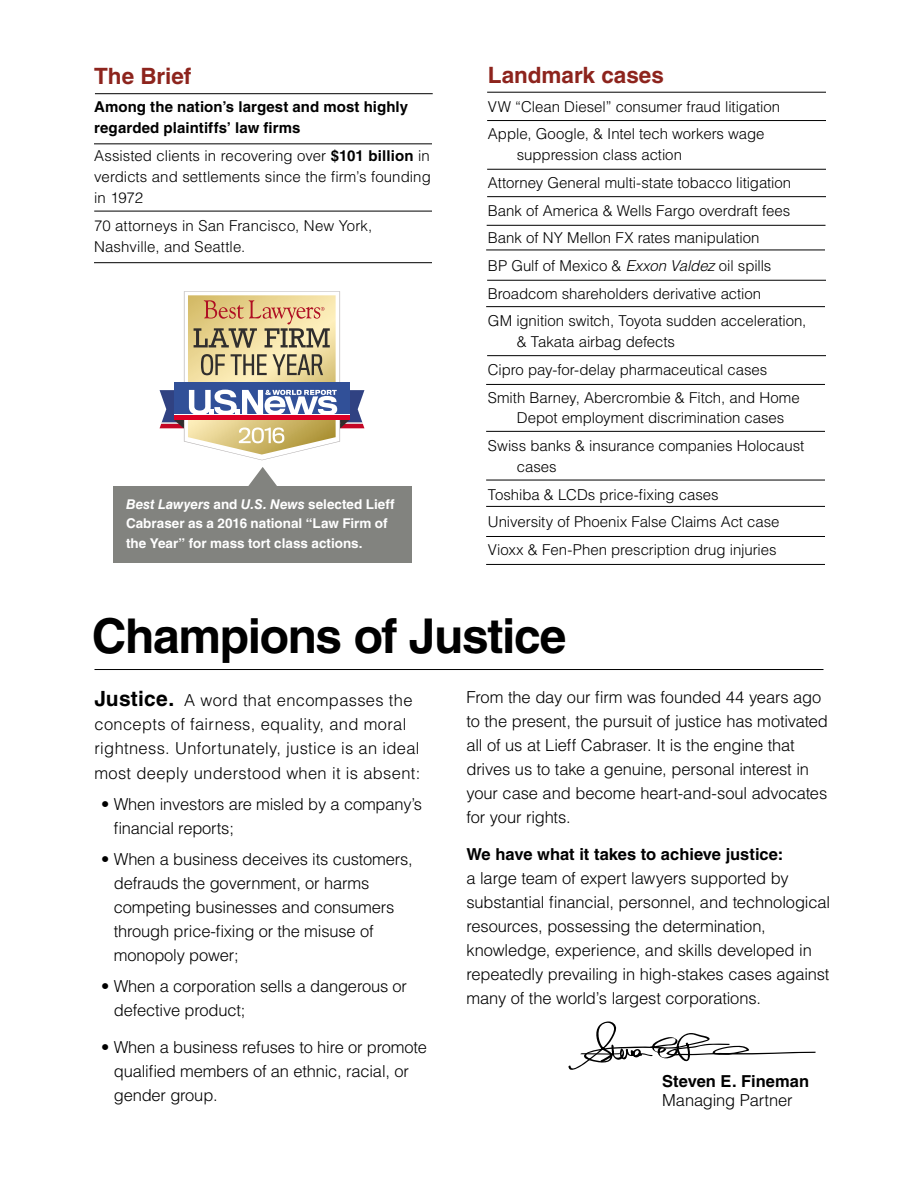
<style>
.page{position:relative;width:918px;height:1188px;background:#fff}
.page>*{position:absolute;margin:0;border:0;box-sizing:border-box;transform-origin:0 0}
.t1{font:700 48px "Helvetica LT Std";letter-spacing:-.03em;color:#000}
.t2{font:700 22.5px "Helvetica LT Std";color:#8d241d}
.t3{font:300 16.5px/24px "Helvetica LT Std";letter-spacing:-.01em;color:#000}
.t4{font:300 16.5px/24px "Helvetica LT Std";letter-spacing:.02em;color:#000}
.t5{font:700 16.5px "Helvetica LT Std";color:#000}
.t6{font:300 15px/27.8px "Helvetica LT Std";letter-spacing:-.005em;color:#000}
.t7{font:700 15px/21px "Helvetica LT Std";letter-spacing:.005em;color:#000}
.t8{font:700 13.5px/19.2px "Helvetica LT Std";color:#fff}
.s1{font-weight:700}
.s2{font-style:italic}
.s3{font-weight:700;font-size:21px}
</style>
<div class="page">
<hr style="left:94px;top:669px;width:730px;height:1px;background:#000">
<svg style="left:568px;top:1021px;width:248px;height:49px"></svg>
<hr style="left:95px;top:93px;width:338px;height:1px;background:#000">
<hr style="left:94px;top:143px;width:338px;height:1px;background:#000">
<hr style="left:94px;top:211px;width:338px;height:1px;background:#000">
<hr style="left:94px;top:262px;width:338px;height:1px;background:#000">
<hr style="left:487px;top:92px;width:339px;height:1px;background:#000">
<hr style="left:487px;top:120px;width:339px;height:1px;background:#000">
<hr style="left:487px;top:169px;width:339px;height:1px;background:#000">
<hr style="left:487px;top:196px;width:339px;height:1px;background:#000">
<hr style="left:487px;top:280px;width:339px;height:1px;background:#000">
<hr style="left:486px;top:306px;width:339px;height:1px;background:#000">
<hr style="left:487px;top:355px;width:339px;height:1px;background:#000">
<hr style="left:486px;top:384px;width:339px;height:1px;background:#000">
<hr style="left:486px;top:431px;width:339px;height:1px;background:#000">
<hr style="left:486px;top:480px;width:339px;height:1px;background:#000">
<hr style="left:486px;top:506px;width:339px;height:1px;background:#000">
<hr style="left:486px;top:250px;width:339px;height:1px;background:#000">
<hr style="left:486px;top:536px;width:339px;height:1px;background:#000">
<hr style="left:486px;top:564px;width:339px;height:1px;background:#000">
<div style="left:114px;top:486px;width:298px;height:77px;background:#82837f"></div>
<svg style="left:248px;top:467px;width:29px;height:19px"></svg>
<svg style="left:160px;top:291px;width:204px;height:169px"></svg>
<hr style="left:487px;top:225px;width:339px;height:1px;background:#000">
<h2 class="t2" style="left:94px;top:62px;width:99px">The Brief</h2>
<p class="t7" style="left:94px;top:96px;width:315px">Among the nation’s largest and most highly regarded plaintiffs’ law firms</p>
<p class="t6" style="left:94px;top:145px;width:338px;line-height:21px;text-align:justify">Assisted clients in recovering over <span class="s1">$101 billion</span> in verdicts and settlements since the firm’s founding in 1972</p>
<p class="t6" style="left:94px;top:215px;width:280px;line-height:20.9px">70 attorneys in San Francisco, New York,<br>Nashville, and Seattle.</p>
<p class="t8" style="left:126px;top:495px;width:270px"><span class="s2">Best Lawyers</span> and <span class="s2">U.S. News</span> selected Lieff<br>Cabraser as a 2016 national “Law Firm of the Year” for mass tort class actions.</p>
<h2 class="t2" style="left:488px;top:62px;width:178px">Landmark cases</h2>
<p class="t6" style="left:488px;top:92px;width:294px">VW “Clean Diesel” consumer fraud litigation<br>Apple, Google, &amp; Intel tech workers wage</p>
<p class="t6" style="left:488px;top:141px;width:320px;text-indent:29px">suppression class action<br>Attorney General multi-state tobacco litigation Bank of America &amp; Wells Fargo overdraft fees Bank of NY Mellon FX rates manipulation<br>BP Gulf of Mexico &amp; <span class="s2">Exxon Valdez</span> oil spills Broadcom shareholders derivative action<br>GM ignition switch, Toyota sudden acceleration,</p>
<p class="t6" style="left:488px;top:328px;width:313px;text-indent:29px">&amp; Takata airbag defects<br>Cipro pay-for-delay pharmaceutical cases<br>Smith Barney, Abercrombie &amp; Fitch, and Home</p>
<p class="t6" style="left:488px;top:404px;width:318px;text-indent:29px">Depot employment discrimination cases<br>Swiss banks &amp; insurance companies Holocaust</p>
<p class="t6" style="left:488px;top:453px;width:293px;text-indent:29px">cases<br>Toshiba &amp; LCDs price-fixing cases<br>University of Phoenix False Claims Act case<br>Vioxx &amp; Fen-Phen prescription drug injuries</p>
<h1 class="t1" style="left:92px;top:607px;width:476px">Champions of Justice</h1>
<p class="t4" style="left:94px;top:688px;width:327px"><span class="s3">Justice.</span> A word that encompasses the concepts of fairness, equality, and moral rightness. Unfortunately, justice is an ideal</p>
<p class="t4" style="left:95px;top:761px;width:327px">most deeply understood when it is absent:</p>
<p class="t3" style="left:114px;top:792px;width:310px;text-indent:-13px">• When investors are misled by a company’s financial reports;</p>
<p class="t3" style="left:114px;top:847px;width:301px;text-indent:-13px">• When a business deceives its customers, defrauds the government, or harms competing businesses and consumers through price-fixing or the misuse of monopoly power;</p>
<p class="t3" style="left:114px;top:974px;width:295px;text-indent:-13px">• When a corporation sells a dangerous or defective product;</p>
<p class="t3" style="left:114px;top:1035px;width:315px;text-indent:-13px">• When a business refuses to hire or promote qualified members of an ethnic, racial, or gender group.</p>
<p class="t3" style="left:466px;top:685px;width:363px">From the day our firm was founded 44 years ago to the present, the pursuit of justice has motivated all of us at Lieff Cabraser. It is the engine that drives us to take a genuine, personal interest in your case and become heart-and-soul advocates for your rights.</p>
<p class="t5" style="left:466px;top:845px;width:318px">We have what it takes to achieve justice:</p>
<p class="t3" style="left:466px;top:866px;width:365px">a large team of expert lawyers supported by substantial financial, personnel, and technological resources, possessing the determination, knowledge, experience, and skills developed in repeatedly prevailing in high-stakes cases against many of the world’s largest corporations.</p>
<p class="t5" style="left:662px;top:1071px;width:149px">Steven E. Fineman</p>
<p class="t3" style="left:662px;top:1088px;width:132px">Managing Partner</p>
</div>
